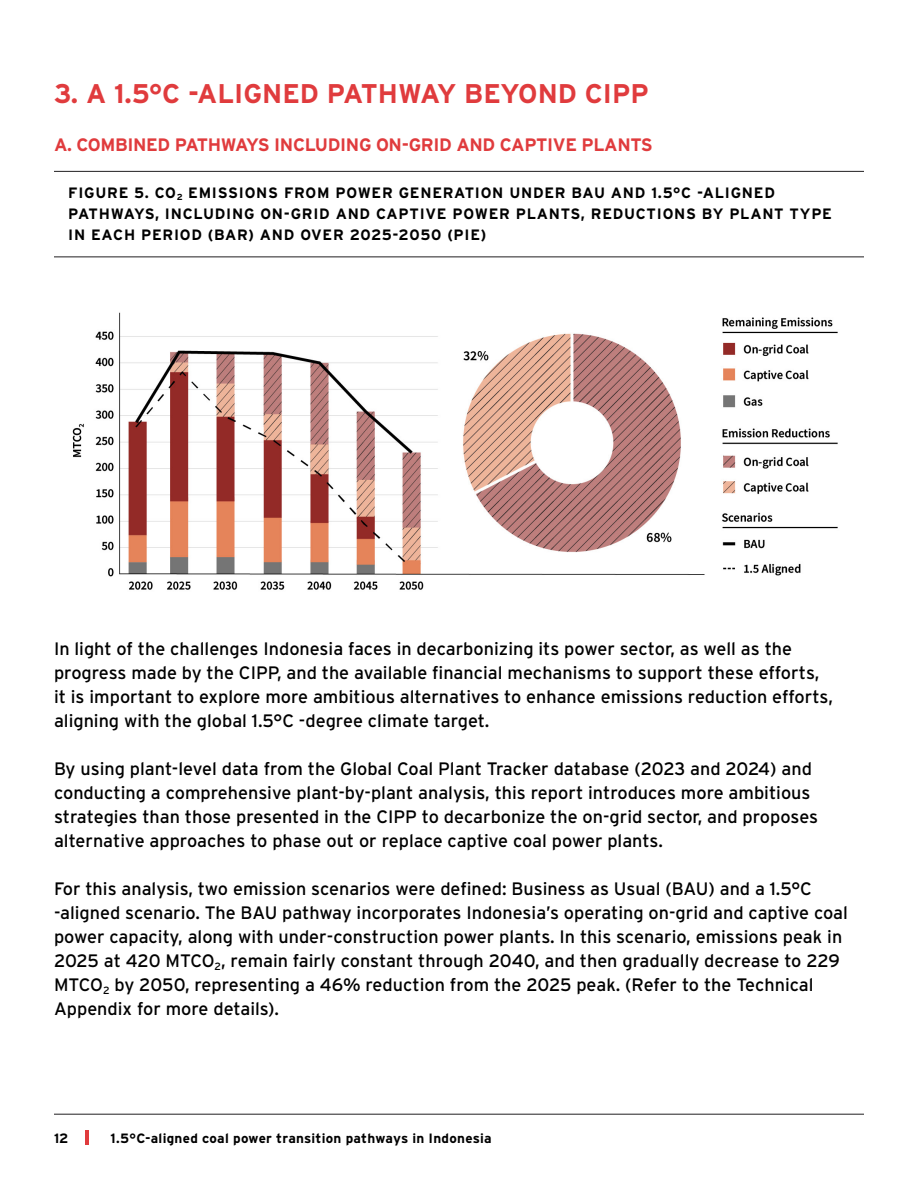
<style>
.page{position:relative;width:918px;height:1188px;background:#fff}
.page>*{position:absolute;margin:0;border:0;box-sizing:border-box;transform-origin:0 0}
.t1{font:700 27px "Interstate";color:#e03b3d}
.t2{font:18px/24px "Interstate";color:#000}
.t3{font:700 18px "Interstate";letter-spacing:-.02em;color:#e03b3d}
.t4{font:700 15px/21px "Interstate";letter-spacing:.05em;color:#000}
.t5{font:700 13.5px "Interstate";letter-spacing:.015em;color:#000}
</style>
<div class="page">
<hr style="left:85px;top:1130px;width:4px;height:15px;background:#e03b3d">
<hr style="left:54px;top:1114px;width:810px;height:1px;background:#211f21">
<img style="left:54px;top:257px;width:810px;height:333px">
<hr style="left:54px;top:171px;width:810px;height:1px;background:#211f21">
<hr style="left:54px;top:256px;width:810px;height:1px;background:#211f21">
<p class="t1" style="left:54px;top:77px;width:596px">3. A 1.5°C -ALIGNED PATHWAY BEYOND CIPP</p>
<p class="t3" style="left:54px;top:133px;width:600px">A. COMBINED PATHWAYS INCLUDING ON-GRID AND CAPTIVE PLANTS</p>
<p class="t4" style="left:68px;top:183px;width:765px">FIGURE 5. CO<sub>2</sub> EMISSIONS FROM POWER GENERATION UNDER BAU AND 1.5°C -ALIGNED<br>PATHWAYS, INCLUDING ON-GRID AND CAPTIVE POWER PLANTS, REDUCTIONS BY PLANT TYPE<br>IN EACH PERIOD (BAR) AND OVER 2025-2050 (PIE)</p>
<p class="t2" style="left:54px;top:637px;width:780px">In light of the challenges Indonesia faces in decarbonizing its power sector, as well as the progress made by the CIPP, and the available financial mechanisms to support these efforts, it is important to explore more ambitious alternatives to enhance emissions reduction efforts, aligning with the global 1.5°C -degree climate target.</p>
<p class="t2" style="left:54px;top:757px;width:766px">By using plant-level data from the Global Coal Plant Tracker database (2023 and 2024) and conducting a comprehensive plant-by-plant analysis, this report introduces more ambitious strategies than those presented in the CIPP to decarbonize the on-grid sector, and proposes alternative approaches to phase out or replace captive coal power plants.</p>
<p class="t2" style="left:54px;top:877px;width:795px">For this analysis, two emission scenarios were defined: Business as Usual (BAU) and a 1.5°C -aligned scenario. The BAU pathway incorporates Indonesia’s operating on-grid and captive coal power capacity, along with under-construction power plants. In this scenario, emissions peak in 2025 at 420 MTCO<sub>2</sub>, remain fairly constant through 2040, and then gradually decrease to 229<br>MTCO<sub>2</sub> by 2050, representing a 46% reduction from the 2025 peak. (Refer to the Technical Appendix for more details).</p>
<p class="t5" style="left:54px;top:1130px;width:16px">12</p>
<p class="t5" style="left:110px;top:1130px;width:383px">1.5°C-aligned coal power transition pathways in Indonesia</p>
</div>
